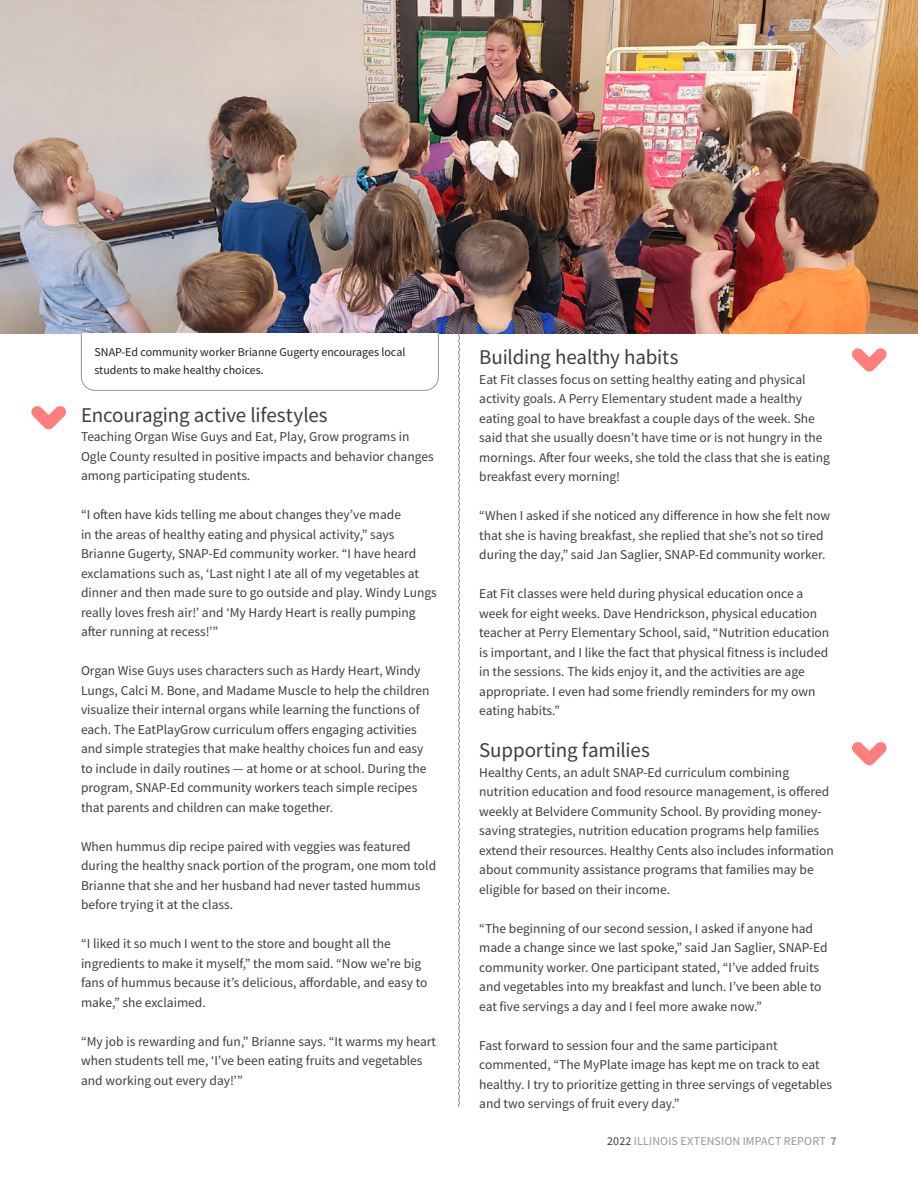
<style>
.page{position:relative;width:918px;height:1188px;background:#fff}
.page>*{position:absolute;margin:0;border:0;box-sizing:border-box;transform-origin:0 0}
.Article_Title{font:21px "Source Sans Pro";letter-spacing:-.01em;color:#3e3e3f}
.Article_Body_Text{font:13.5px/19.5px "Source Sans Pro";color:#3e3e3f}
.Image_Caption{font:12px/18px "Source Sans Pro";color:#231f20}
.t1{font:12px "Source Sans Pro";letter-spacing:.01em;color:#939598}
.s1{color:#3e3e3f}
.s2{font-weight:700}
</style>
<div class="page">
<svg style="left:458px;top:333px;width:2px;height:774px"></svg>
<svg style="left:31px;top:406px;width:35px;height:24px"></svg>
<img style="left:0;top:0;width:918px;height:333px">
<svg style="left:81px;top:333px;width:358px;height:58px"></svg>
<svg style="left:852px;top:348px;width:35px;height:24px"></svg>
<svg style="left:852px;top:742px;width:35px;height:24px"></svg>
<p class="Image_Caption" style="left:94px;top:343px;width:312px">SNAP-Ed community worker Brianne Gugerty encourages local students to make healthy choices.</p>
<h2 class="Article_Title" style="left:479px;top:344px;width:201px">Building healthy habits</h2>
<p class="Article_Body_Text" style="left:479px;top:369px;width:352px">Eat Fit classes focus on setting healthy eating and physical activity goals. A Perry Elementary student made a healthy eating goal to have breakfast a couple days of the week. She said that she usually doesn’t have time or is not hungry in the mornings. After four weeks, she told the class that she is eating breakfast every morning!</p>
<p class="Article_Body_Text" style="left:479px;top:506px;width:352px">“When I asked if she noticed any difference in how she felt now that she is having breakfast, she replied that she’s not so tired during the day,” said Jan Saglier, SNAP-Ed community worker.</p>
<p class="Article_Body_Text" style="left:479px;top:584px;width:352px">Eat Fit classes were held during physical education once a week for eight weeks. Dave Hendrickson, physical education teacher at Perry Elementary School, said, “Nutrition education is important, and I like the fact that physical fitness is included in the sessions. The kids enjoy it, and the activities are age appropriate. I even had some friendly reminders for my own eating habits.”</p>
<p class="Article_Title" style="left:479px;top:737px;width:172px">Supporting families</p>
<p class="Article_Body_Text" style="left:479px;top:762px;width:356px">Healthy Cents, an adult SNAP-Ed curriculum combining nutrition education and food resource management, is offered weekly at Belvidere Community School. By providing money&shy;saving strategies, nutrition education programs help families extend their resources. Healthy Cents also includes information about community assistance programs that families may be eligible for based on their income.</p>
<p class="Article_Body_Text" style="left:479px;top:918px;width:350px">“The beginning of our second session, I asked if anyone had made a change since we last spoke,” said Jan Saglier, SNAP-Ed community worker. One participant stated, “I’ve added fruits and vegetables into my breakfast and lunch. I’ve been able to eat five servings a day and I feel more awake now.”</p>
<p class="Article_Body_Text" style="left:479px;top:1035px;width:354px">Fast forward to session four and the same participant commented, “The MyPlate image has kept me on track to eat healthy. I try to prioritize getting in three servings of vegetables and two servings of fruit every day.”</p>
<h2 class="Article_Title" style="left:81px;top:402px;width:248px">Encouraging active lifestyles</h2>
<p class="Article_Body_Text" style="left:81px;top:427px;width:354px">Teaching Organ Wise Guys and Eat, Play, Grow programs in<br>Ogle County resulted in positive impacts and behavior changes among participating students.</p>
<p class="Article_Body_Text" style="left:81px;top:505px;width:357px">“I often have kids telling me about changes they’ve made<br>in the areas of healthy eating and physical activity,” says Brianne Gugerty, SNAP-Ed community worker. “I have heard exclamations such as, ‘Last night I ate all of my vegetables at dinner and then made sure to go outside and play. Windy Lungs really loves fresh air!’ and ‘My Hardy Heart is really pumping after running at recess!’”</p>
<p class="Article_Body_Text" style="left:81px;top:661px;width:350px">Organ Wise Guys uses characters such as Hardy Heart, Windy Lungs, Calci M. Bone, and Madame Muscle to help the children visualize their internal organs while learning the functions of each. The EatPlayGrow curriculum offers engaging activities and simple strategies that make healthy choices fun and easy to include in daily routines — at home or at school. During the program, SNAP-Ed community workers teach simple recipes that parents and children can make together.</p>
<p class="Article_Body_Text" style="left:81px;top:837px;width:357px">When hummus dip recipe paired with veggies was featured during the healthy snack portion of the program, one mom told Brianne that she and her husband had never tasted hummus before trying it at the class.</p>
<p class="Article_Body_Text" style="left:81px;top:934px;width:348px">“I liked it so much I went to the store and bought all the ingredients to make it myself,” the mom said. “Now we’re big fans of hummus because it’s delicious, affordable, and easy to make,” she exclaimed.</p>
<p class="Article_Body_Text" style="left:81px;top:1032px;width:357px">“My job is rewarding and fun,” Brianne says. “It warms my heart when students tell me, ‘I’ve been eating fruits and vegetables and working out every day!’”</p>
<p class="t1" style="left:607px;top:1133px;width:231px"><span class="s1">2022</span> ILLINOIS EXTENSION IMPACT REPORT <span class="s2">7</span></p>
</div>
